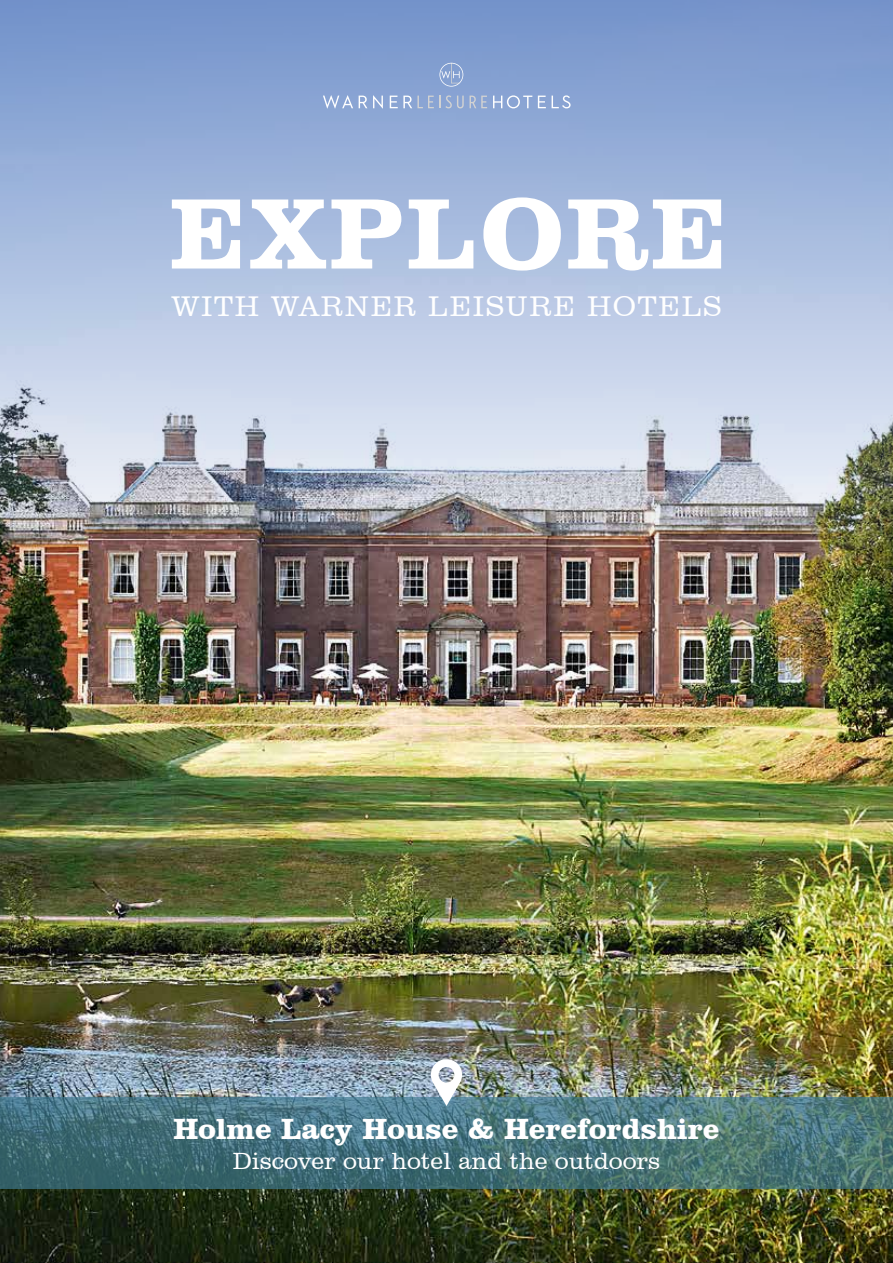
<style>
.page{position:relative;width:893px;height:1263px;background:#fff}
.page>*{position:absolute;margin:0;border:0;box-sizing:border-box;transform-origin:0 0}
.t1{font:700 30px "Clarendon BT";color:#fff}
.t2{font:300 29.1px "Clarendon BT";letter-spacing:.05em;color:#fff}
.t3{font:300 24px "Clarendon BT";color:#fff}
</style>
<div class="page">
<img style="left:0;top:910px;width:893px;height:353px">
<img style="left:0;top:0;width:893px;height:910px">
<svg style="left:0;top:1097px;width:893px;height:91px;background:#47737b"></svg>
<svg style="left:172px;top:197px;width:549px;height:74px"></svg>
<svg style="left:431px;top:1059px;width:31px;height:47px"></svg>
<svg style="left:493px;top:95px;width:39px;height:13px"></svg>
<svg style="left:538px;top:96px;width:8px;height:12px"></svg>
<svg style="left:552px;top:95px;width:19px;height:13px"></svg>
<svg style="left:439px;top:63px;width:24px;height:24px"></svg>
<svg style="left:323px;top:95px;width:30px;height:14px"></svg>
<svg style="left:359px;top:96px;width:8px;height:12px"></svg>
<svg style="left:373px;top:95px;width:10px;height:14px"></svg>
<svg style="left:390px;top:95px;width:97px;height:13px"></svg>
<p class="t2" style="left:171px;top:288px;width:552px">WITH WARNER LEISURE HOTELS</p>
<p class="t1" style="left:173px;top:1110px;width:548px">Holme Lacy House &amp; Herefordshire</p>
<p class="t3" style="left:233px;top:1146px;width:429px">Discover our hotel and the outdoors</p>
</div>
